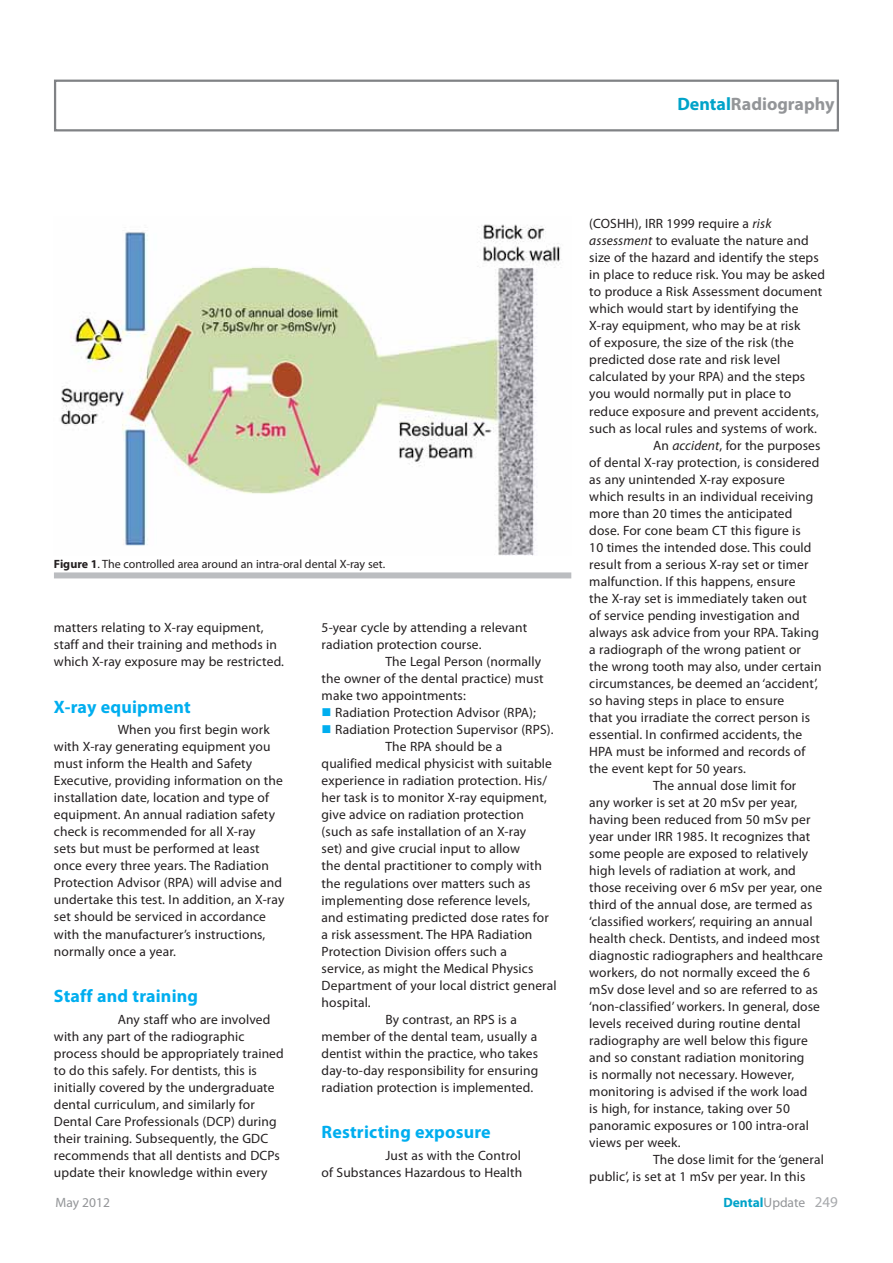
<style>
.page{position:relative;width:893px;height:1263px;background:#fff}
.page>*{position:absolute;margin:0;border:0;box-sizing:border-box;transform-origin:0 0}
.t1{font:700 18px "Myriad Pro";letter-spacing:.01em;color:#00aeef}
.t2{font:700 18px "Myriad Pro";color:#939598}
.t3{font:13.5px/17px "Myriad Pro";letter-spacing:.01em;color:#231f20}
.t4{font:700 13.5px "Myriad Pro";color:#00a3c9}
.t5{font:13.5px "Myriad Pro";color:#939598}
.t6{font:12px "Myriad Pro";color:#231f20}
.s1{color:#00a3c9}
.s2{font-weight:700}
.s3{font-style:italic}
.s4{font-weight:400;color:#939598}
.s5{font-weight:400;font-size:15px;color:#a7a9ac}
</style>
<div class="page">
<div style="left:54px;top:80px;width:785px;height:51px;border:2px solid #808285"></div>
<div style="left:54px;top:572px;width:517px;height:6px;background:#bbbdc0"></div>
<img style="left:60px;top:224px;width:501px;height:332px">
<h1 class="t2" style="left:677px;top:97px;width:159px"><span class="s1">Dental</span>Radiography</h1>
<p class="t6" style="left:54px;top:560px;width:333px"><span class="s2">Figure 1</span>. The controlled area around an intra-oral dental X-ray set.</p>
<p class="t3" style="left:54px;top:620px;width:232px">matters relating to X-ray equipment, staff and their training and methods in which X-ray exposure may be restricted.</p>
<h1 class="t1" style="left:54px;top:700px;width:138px">X-ray equipment</h1>
<p class="t3" style="left:54px;top:722px;width:232px;text-indent:64px">When you first begin work with X-ray generating equipment you must inform the Health and Safety Executive, providing information on the installation date, location and type of equipment. An annual radiation safety check is recommended for all X-ray<br>sets but must be performed at least once every three years. The Radiation Protection Advisor (RPA) will advise and undertake this test. In addition, an X-ray set should be serviced in accordance with the manufacturer’s instructions, normally once a year.</p>
<h1 class="t1" style="left:54px;top:989px;width:146px">Staff and training</h1>
<p class="t3" style="left:54px;top:1011px;width:231px;text-indent:64px">Any staff who are involved with any part of the radiographic process should be appropriately trained to do this safely. For dentists, this is initially covered by the undergraduate dental curriculum, and similarly for Dental Care Professionals (DCP) during their training. Subsequently, the GDC recommends that all dentists and DCPs update their knowledge within every</p>
<p class="t3" style="left:322px;top:620px;width:207px">5-year cycle by attending a relevant</p>
<p class="t3" style="left:322px;top:637px;width:161px">radiation protection course.</p>
<p class="t3" style="left:385px;top:654px;width:157px">The Legal Person (normally</p>
<p class="t3" style="left:322px;top:671px;width:224px">the owner of the dental practice) must</p>
<p class="t3" style="left:322px;top:688px;width:146px">make two appointments:</p>
<p class="t3" style="left:335px;top:705px;width:202px">Radiation Protection Advisor (RPA);</p>
<p class="t3" style="left:335px;top:722px;width:220px">Radiation Protection Supervisor (RPS).</p>
<p class="t3" style="left:385px;top:739px;width:118px">The RPA should be a</p>
<p class="t3" style="left:322px;top:756px;width:232px">qualified medical physicist with suitable</p>
<p class="t3" style="left:322px;top:773px;width:227px">experience in radiation protection. His/</p>
<p class="t3" style="left:322px;top:790px;width:227px">her task is to monitor X-ray equipment,</p>
<p class="t3" style="left:322px;top:807px;width:204px">give advice on radiation protection</p>
<p class="t3" style="left:322px;top:824px;width:206px">(such as safe installation of an X-ray</p>
<p class="t3" style="left:322px;top:841px;width:200px">set) and give crucial input to allow</p>
<p class="t3" style="left:322px;top:858px;width:222px">the dental practitioner to comply with</p>
<p class="t3" style="left:322px;top:875px;width:210px">the regulations over matters such as</p>
<p class="t3" style="left:322px;top:892px;width:210px">implementing dose reference levels,</p>
<p class="t3" style="left:322px;top:909px;width:229px">and estimating predicted dose rates for</p>
<p class="t3" style="left:322px;top:926px;width:212px">a risk assessment. The HPA Radiation</p>
<p class="t3" style="left:322px;top:943px;width:187px">Protection Division offers such a</p>
<p class="t3" style="left:322px;top:960px;width:213px">service, as might the Medical Physics</p>
<p class="t3" style="left:322px;top:977px;width:236px">Department of your local district general</p>
<p class="t3" style="left:322px;top:994px;width:50px">hospital.</p>
<p class="t3" style="left:385px;top:1011px;width:133px">By contrast, an RPS is a</p>
<p class="t3" style="left:322px;top:1028px;width:217px">member of the dental team, usually a</p>
<p class="t3" style="left:322px;top:1045px;width:218px">dentist within the practice, who takes</p>
<p class="t3" style="left:322px;top:1062px;width:218px">day-to-day responsibility for ensuring</p>
<p class="t3" style="left:322px;top:1079px;width:213px">radiation protection is implemented.</p>
<h1 class="t1" style="left:322px;top:1125px;width:171px">Restricting exposure</h1>
<p class="t3" style="left:322px;top:1147px;width:202px;text-align:right">Just as with the Control<br>of Substances Hazardous to Health</p>
<p class="t3" style="left:589px;top:216px;width:184px">(COSHH), IRR 1999 require a <span class="s3">risk</span></p>
<p class="t3" style="left:589px;top:233px;width:221px"><span class="s3">assessment</span> to evaluate the nature and</p>
<p class="t3" style="left:589px;top:250px;width:231px">size of the hazard and identify the steps</p>
<p class="t3" style="left:589px;top:267px;width:237px">in place to reduce risk. You may be asked</p>
<p class="t3" style="left:589px;top:284px;width:234px">to produce a Risk Assessment document</p>
<p class="t3" style="left:589px;top:301px;width:211px">which would start by identifying the</p>
<p class="t3" style="left:589px;top:318px;width:212px">X-ray equipment, who may be at risk</p>
<p class="t3" style="left:589px;top:335px;width:206px">of exposure, the size of the risk (the</p>
<p class="t3" style="left:589px;top:352px;width:192px">predicted dose rate and risk level</p>
<p class="t3" style="left:589px;top:369px;width:217px">calculated by your RPA) and the steps</p>
<p class="t3" style="left:589px;top:386px;width:203px">you would normally put in place to</p>
<p class="t3" style="left:589px;top:403px;width:231px">reduce exposure and prevent accidents,</p>
<p class="t3" style="left:589px;top:420px;width:229px">such as local rules and systems of work.</p>
<p class="t3" style="left:653px;top:437px;width:169px">An <span class="s3">accident</span>, for the purposes</p>
<p class="t3" style="left:589px;top:454px;width:232px">of dental X-ray protection, is considered</p>
<p class="t3" style="left:589px;top:471px;width:197px">as any unintended X-ray exposure</p>
<p class="t3" style="left:589px;top:488px;width:226px">which results in an individual receiving</p>
<p class="t3" style="left:589px;top:505px;width:205px">more than 20 times the anticipated</p>
<p class="t3" style="left:589px;top:522px;width:213px">dose. For cone beam CT this figure is</p>
<p class="t3" style="left:589px;top:539px;width:224px">10 times the intended dose. This could</p>
<p class="t3" style="left:589px;top:556px;width:221px">result from a serious X-ray set or timer</p>
<p class="t3" style="left:589px;top:573px;width:208px">malfunction. If this happens, ensure</p>
<p class="t3" style="left:589px;top:590px;width:219px">the X-ray set is immediately taken out</p>
<p class="t3" style="left:589px;top:607px;width:212px">of service pending investigation and</p>
<p class="t3" style="left:589px;top:624px;width:231px">always ask advice from your RPA. Taking</p>
<p class="t3" style="left:589px;top:642px;width:213px">a radiograph of the wrong patient or</p>
<p class="t3" style="left:589px;top:659px;width:234px">the wrong tooth may also, under certain</p>
<p class="t3" style="left:589px;top:676px;width:230px">circumstances, be deemed an ‘accident’,</p>
<p class="t3" style="left:589px;top:693px;width:196px">so having steps in place to ensure</p>
<p class="t3" style="left:589px;top:710px;width:222px">that you irradiate the correct person is</p>
<p class="t3" style="left:589px;top:727px;width:214px">essential. In confirmed accidents, the</p>
<p class="t3" style="left:589px;top:744px;width:218px">HPA must be informed and records of</p>
<p class="t3" style="left:589px;top:761px;width:158px">the event kept for 50 years.</p>
<p class="t3" style="left:653px;top:778px;width:145px">The annual dose limit for</p>
<p class="t3" style="left:589px;top:795px;width:209px">any worker is set at 20 mSv per year,</p>
<p class="t3" style="left:589px;top:812px;width:223px">having been reduced from 50 mSv per</p>
<p class="t3" style="left:589px;top:829px;width:223px">year under IRR 1985. It recognizes that</p>
<p class="t3" style="left:589px;top:846px;width:220px">some people are exposed to relatively</p>
<p class="t3" style="left:589px;top:863px;width:208px">high levels of radiation at work, and</p>
<p class="t3" style="left:589px;top:880px;width:234px">those receiving over 6 mSv per year, one</p>
<p class="t3" style="left:589px;top:897px;width:225px">third of the annual dose, are termed as</p>
<p class="t3" style="left:589px;top:914px;width:225px">‘classified workers’, requiring an annual</p>
<p class="t3" style="left:589px;top:931px;width:232px">health check. Dentists, and indeed most</p>
<p class="t3" style="left:589px;top:948px;width:235px">diagnostic radiographers and healthcare</p>
<p class="t3" style="left:589px;top:965px;width:222px">workers, do not normally exceed the 6</p>
<p class="t3" style="left:589px;top:982px;width:230px">mSv dose level and so are referred to as</p>
<p class="t3" style="left:589px;top:999px;width:232px">‘non-classified’ workers. In general, dose</p>
<p class="t3" style="left:589px;top:1016px;width:213px">levels received during routine dental</p>
<p class="t3" style="left:589px;top:1033px;width:220px">radiography are well below this figure</p>
<p class="t3" style="left:589px;top:1050px;width:217px">and so constant radiation monitoring</p>
<p class="t3" style="left:589px;top:1067px;width:206px">is normally not necessary. However,</p>
<p class="t3" style="left:589px;top:1084px;width:220px">monitoring is advised if the work load</p>
<p class="t3" style="left:589px;top:1101px;width:202px">is high, for instance, taking over 50</p>
<p class="t3" style="left:589px;top:1118px;width:221px">panoramic exposures or 100 intra-oral</p>
<p class="t3" style="left:589px;top:1135px;width:93px">views per week.</p>
<p class="t3" style="left:653px;top:1152px;width:172px">The dose limit for the ‘general</p>
<p class="t3" style="left:589px;top:1169px;width:218px">public’, is set at 1 mSv per year. In this</p>
<p class="t5" style="left:55px;top:1197px;width:56px">May 2012</p>
<p class="t4" style="left:723px;top:1197px;width:116px">Dental<span class="s4">Update</span> <span class="s5">249</span></p>
</div>
